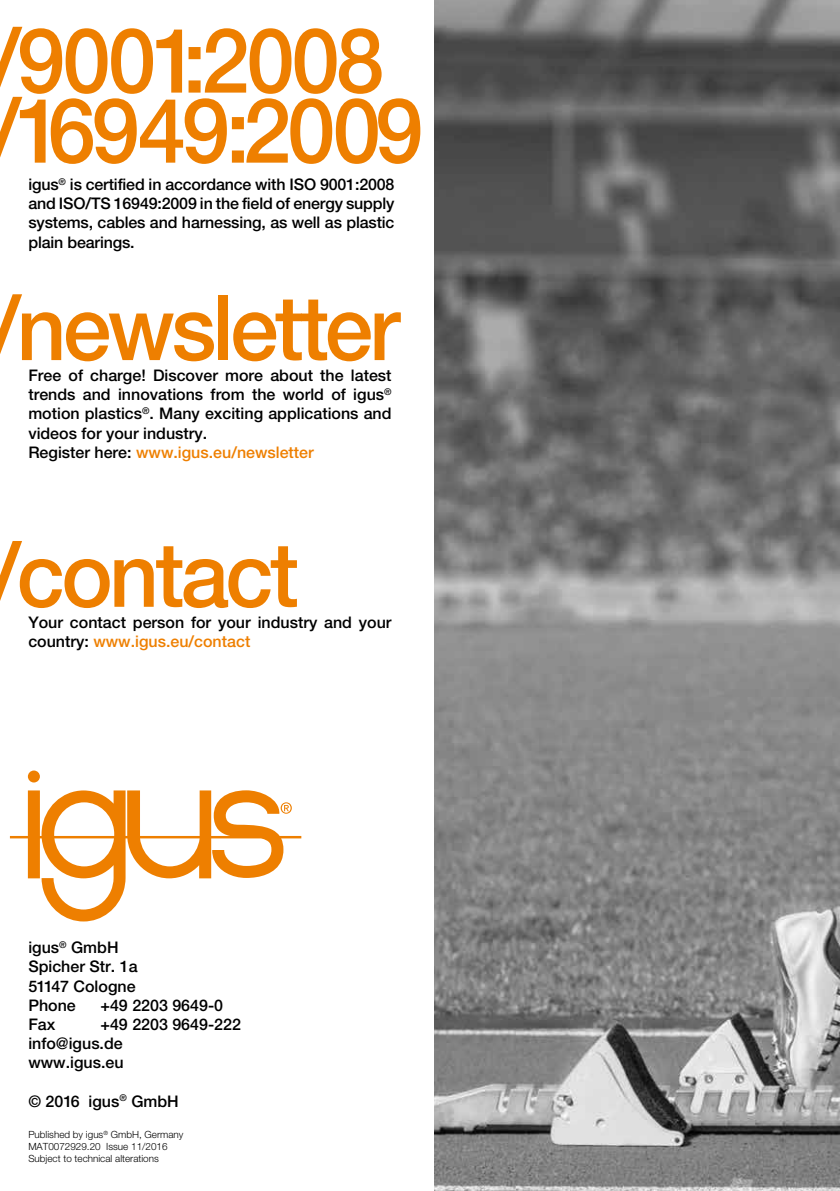
<style>
.page{position:relative;width:840px;height:1191px;background:#fff}
.page>*{position:absolute;margin:0;border:0;box-sizing:border-box;transform-origin:0 0}
.t1{font:500 90px/70px "Helvetica Neue LTW1 G";letter-spacing:-.04em;color:#ee7f00;scale:.96 1}
.t2{font:500 16px/19.2px "Helvetica Neue LTW1 G";color:#000}
.t3{font:300 9.8px/11.8px "Helvetica Neue LTW1 G";color:#000}
.s1{color:#ee7f00}
</style>
<div class="page">
<div style="left:28px;top:770px;width:12px;height:12px;background:#ee7f00;border-radius:50%"></div>
<svg style="left:10px;top:790px;width:291px;height:131px"></svg>
<img style="left:434px;top:0;width:405px;height:1191px">
<h1 class="t1" style="left:-10px;top:26px;width:452px">/9001:2008 /16949:2009</h1>
<p class="t2" style="left:28px;top:175px;width:367px;text-align:justify">igus<sup>®</sup> is certified in accordance with ISO 9001:2008 and ISO/TS 16949:2009 in the field of energy supply systems, cables and harnessing, as well as plastic plain bearings.</p>
<h1 class="t1" style="left:-10px;top:293px;width:428px">/newsletter</h1>
<p class="t2" style="left:28px;top:366px;width:364px">Free of charge! Discover more about the latest trends and innovations from the world of igus<sup>® </sup>motion plastics<sup>®</sup>. Many exciting applications and videos for your industry.<br>Register here: <span class="s1">www.igus.eu/newsletter</span></p>
<h1 class="t1" style="left:-10px;top:540px;width:323px">/contact</h1>
<p class="t2" style="left:28px;top:612px;width:364px">Your contact person for your industry and your country: <span class="s1">www.igus.eu/contact</span></p>
<p class="t2" style="left:28px;top:937px;width:111px">igus<sup>®</sup> GmbH<br>Spicher Str. 1a<br>51147 Cologne<br>Phone</p>
<p class="t2" style="left:100px;top:995px;width:124px">+49 2203 9649-0</p>
<p class="t2" style="left:28px;top:1014px;width:214px;text-indent:72px">+49 2203 9649-222 info@igus.de<br>www.igus.eu</p>
<p class="t2" style="left:28px;top:1091px;width:152px">© 2016 igus<sup>®</sup> GmbH</p>
<p class="t3" style="left:28px;top:1128px;width:156px">Published by igus<sup>®</sup> GmbH, Germany<br>MAT0072929.20 Issue 11/2016<br>Subject to technical alterations</p>
<p class="t2" style="left:28px;top:1014px;width:28px">Fax</p>
</div>
